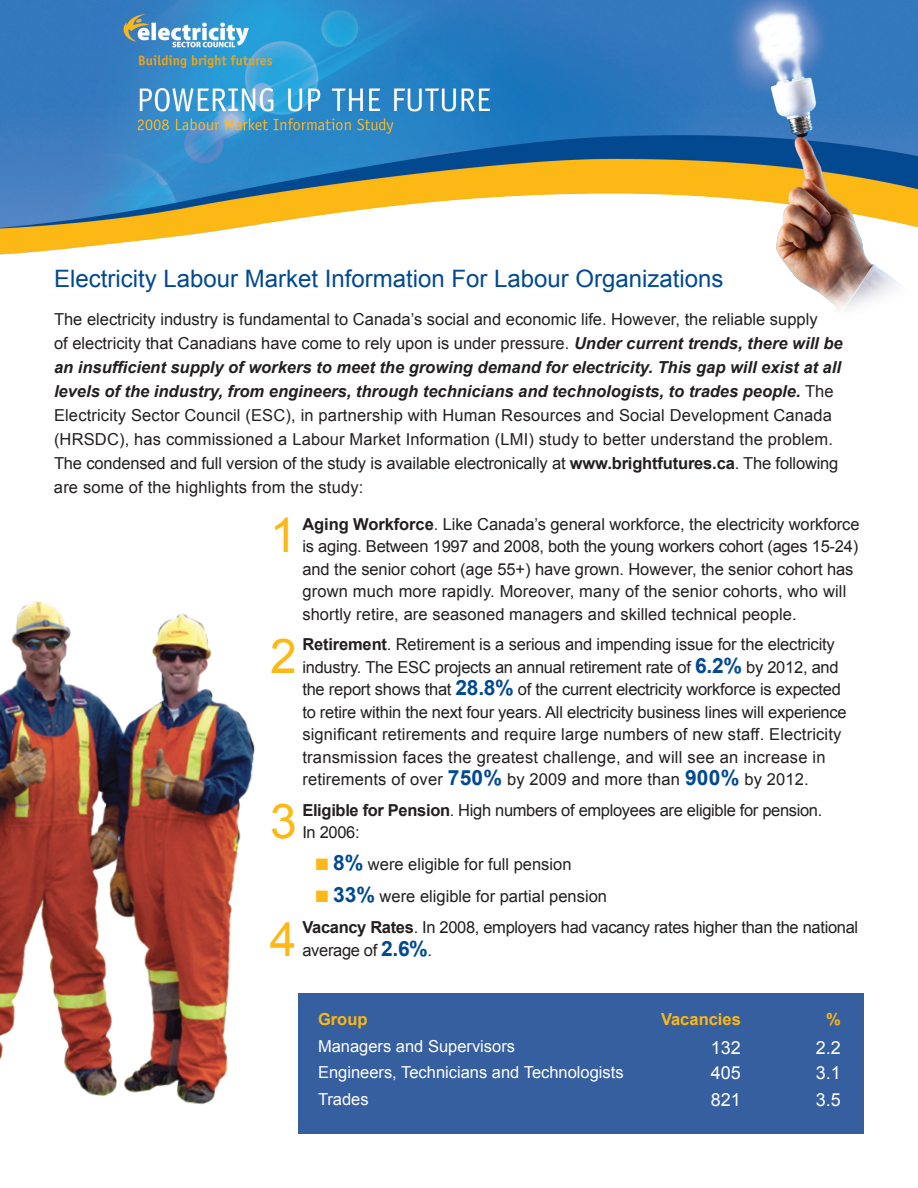
<style>
.page{position:relative;width:918px;height:1188px;background:#fff}
.page>*{position:absolute;margin:0;border:0;box-sizing:border-box;transform-origin:0 0}
.t1{font:48px "Arial";color:#fcb814}
.t2{font:24px "Arial";color:#014990}
.t3{font:18px "Arial";color:#fff}
.t4{font:16.5px/22.5px "Arial";color:#231f20}
.t5{font:16.5px/22.5px "Arial";letter-spacing:-.02em;color:#231f20}
.t6{font:16.5px "Arial";color:#fff}
.t7{font:700 16.5px "Arial";color:#fcb814}
.s1{font-weight:700;font-style:italic}
.s2{font-weight:700}
.s3{font-weight:700;font-size:21px;color:#014990}
.s4{color:#fcb814}
</style>
<div class="page">
<img style="left:0;top:0;width:918px;height:311px">
<img style="left:0;top:601px;width:255px;height:504px">
<div style="left:298px;top:993px;width:566px;height:141px;background:#365fa0"></div>
<h2 class="t2" style="left:54px;top:266px;width:671px">Electricity Labour Market Information For Labour Organizations</h2>
<p class="t4" style="left:54px;top:307px;width:790px;line-height:24px">The electricity industry is fundamental to Canada’s social and economic life. However, the reliable supply<br>of electricity that Canadians have come to rely upon is under pressure. <span class="s1">Under current trends, there will be an insufficient supply of workers to meet the growing demand for electricity. This gap will exist at all levels of the industry, from engineers, through technicians and technologists, to trades people.</span> The Electricity Sector Council (ESC), in partnership with Human Resources and Social Development Canada (HRSDC), has commissioned a Labour Market Information (LMI) study to better understand the problem.<br>The condensed and full version of the study is available electronically at <span class="s2">www.brightfutures.ca</span>. The following are some of the highlights from the study:</p>
<h1 class="t1" style="left:270px;top:508px;width:28px">1</h1>
<p class="t4" style="left:302px;top:512px;width:559px"><span class="s2">Aging Workforce</span>. Like Canada’s general workforce, the electricity workforce is aging. Between 1997 and 2008, both the young workers cohort (ages 15-24) and the senior cohort (age 55+) have grown. However, the senior cohort has grown much more rapidly. Moreover, many of the senior cohorts, who will shortly retire, are seasoned managers and skilled technical people.</p>
<h1 class="t1" style="left:270px;top:629px;width:28px">2</h1>
<p class="t4" style="left:302px;top:633px;width:546px"><span class="s2">Retirement</span>. Retirement is a serious and impending issue for the electricity industry. The ESC projects an annual retirement rate of <span class="s3">6.2%</span> by 2012, and the report shows that <span class="s3">28.8%</span> of the current electricity workforce is expected to retire within the next four years. All electricity business lines will experience significant retirements and require large numbers of new staff. Electricity transmission faces the greatest challenge, and will see an increase in retirements of over <span class="s3">750%</span> by 2009 and more than <span class="s3">900%</span> by 2012.</p>
<h1 class="t1" style="left:270px;top:794px;width:28px">3</h1>
<p class="t5" style="left:302px;top:799px;width:521px"><span class="s2">Eligible for Pension</span>. High numbers of employees are eligible for pension.<br>In 2006:</p>
<p class="t4" style="left:316px;top:853px;width:257px"><span class="s4">■</span> <span class="s3">8%</span> were eligible for full pension</p>
<p class="t4" style="left:316px;top:885px;width:293px"><span class="s4">■</span> <span class="s3">33%</span> were eligible for partial pension</p>
<h1 class="t1" style="left:270px;top:912px;width:28px">4</h1>
<p class="t5" style="left:302px;top:916px;width:557px"><span class="s2">Vacancy Rates</span>. In 2008, employers had vacancy rates higher than the national average of <span class="s3">2.6%</span>.</p>
<p class="t7" style="left:318px;top:1009px;width:51px">Group</p>
<p class="t7" style="left:661px;top:1009px;width:81px">Vacancies</p>
<p class="t7" style="left:826px;top:1009px;width:16px">%</p>
<p class="t6" style="left:318px;top:1037px;width:199px">Managers and Supervisors</p>
<p class="t3" style="left:711px;top:1037px;width:32px">132</p>
<p class="t3" style="left:816px;top:1037px;width:27px">2.2</p>
<p class="t6" style="left:318px;top:1063px;width:307px">Engineers, Technicians and Technologists</p>
<p class="t3" style="left:711px;top:1062px;width:32px">405</p>
<p class="t3" style="left:816px;top:1062px;width:27px">3.1</p>
<p class="t6" style="left:318px;top:1090px;width:52px">Trades</p>
<p class="t3" style="left:711px;top:1090px;width:32px">821</p>
<p class="t3" style="left:816px;top:1090px;width:27px">3.5</p>
</div>
